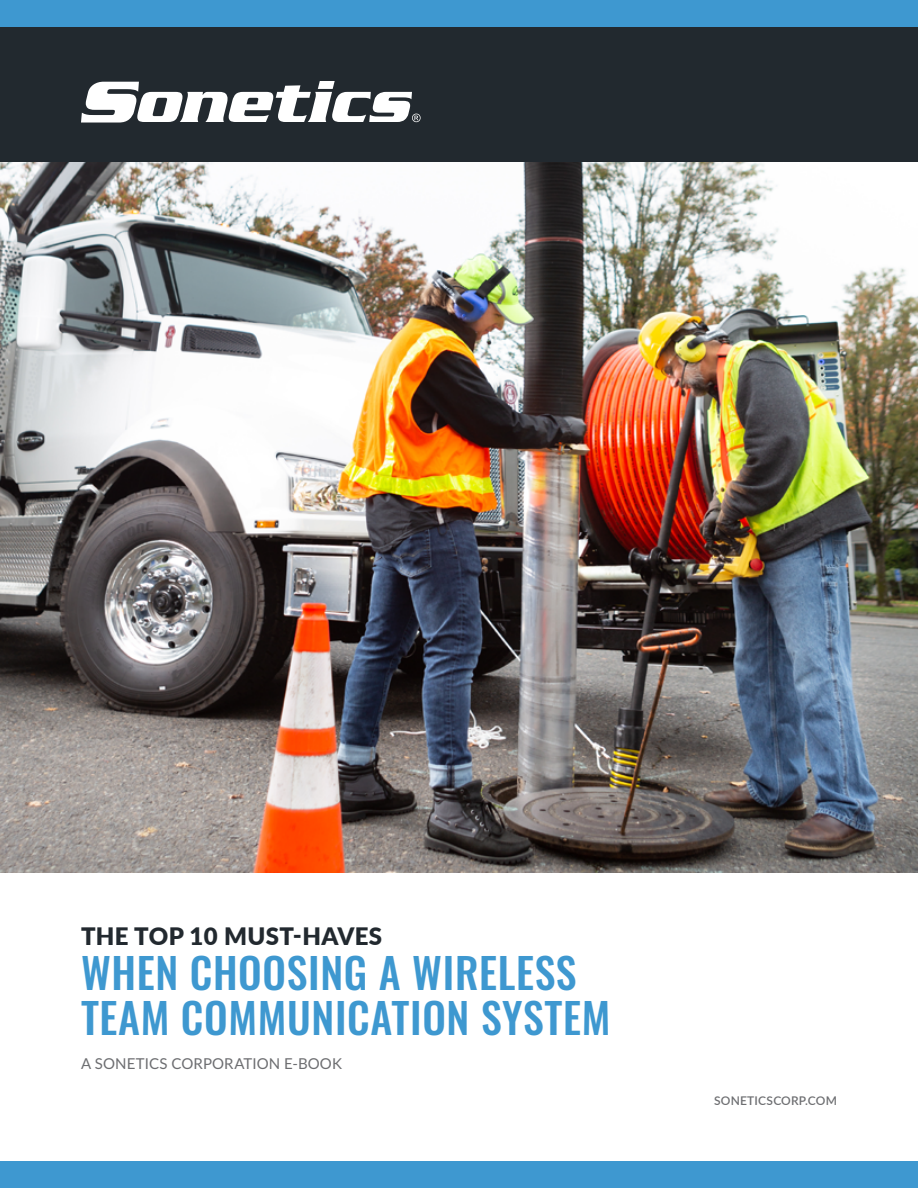
<style>
.page{position:relative;width:918px;height:1188px;background:#fff}
.page>*{position:absolute;margin:0;border:0;box-sizing:border-box;transform-origin:0 0}
.t1{font:500 42px/45px "Oswald";letter-spacing:.015em;color:#3e98d0}
.t2{font:900 24px "Lato";letter-spacing:.015em;color:#22292f}
.t3{font:15px "Lato";letter-spacing:.005em;color:#6d6e71}
.t4{font:600 12px "Lato";letter-spacing:.015em;color:#6d6e71}
</style>
<div class="page">
<img style="left:0;top:162px;width:918px;height:710px">
<div style="left:0;top:0;width:918px;height:27px;background:#3e98d0"></div>
<div style="left:0;top:1161px;width:918px;height:27px;background:#3e98d0"></div>
<div style="left:0;top:27px;width:918px;height:135px;background:#22292f"></div>
<svg style="left:81px;top:81px;width:340px;height:42px"></svg>
<p class="t2" style="left:81px;top:918px;width:303px">THE TOP 10 MUST-HAVES</p>
<p class="t1" style="left:81px;top:953px;width:531px">WHEN CHOOSING A WIRELESS<br>TEAM COMMUNICATION SYSTEM</p>
<p class="t3" style="left:81px;top:1053px;width:263px">A SONETICS CORPORATION E-BOOK</p>
<p class="t4" style="left:714px;top:1092px;width:124px">SONETICSCORP.COM</p>
</div>
